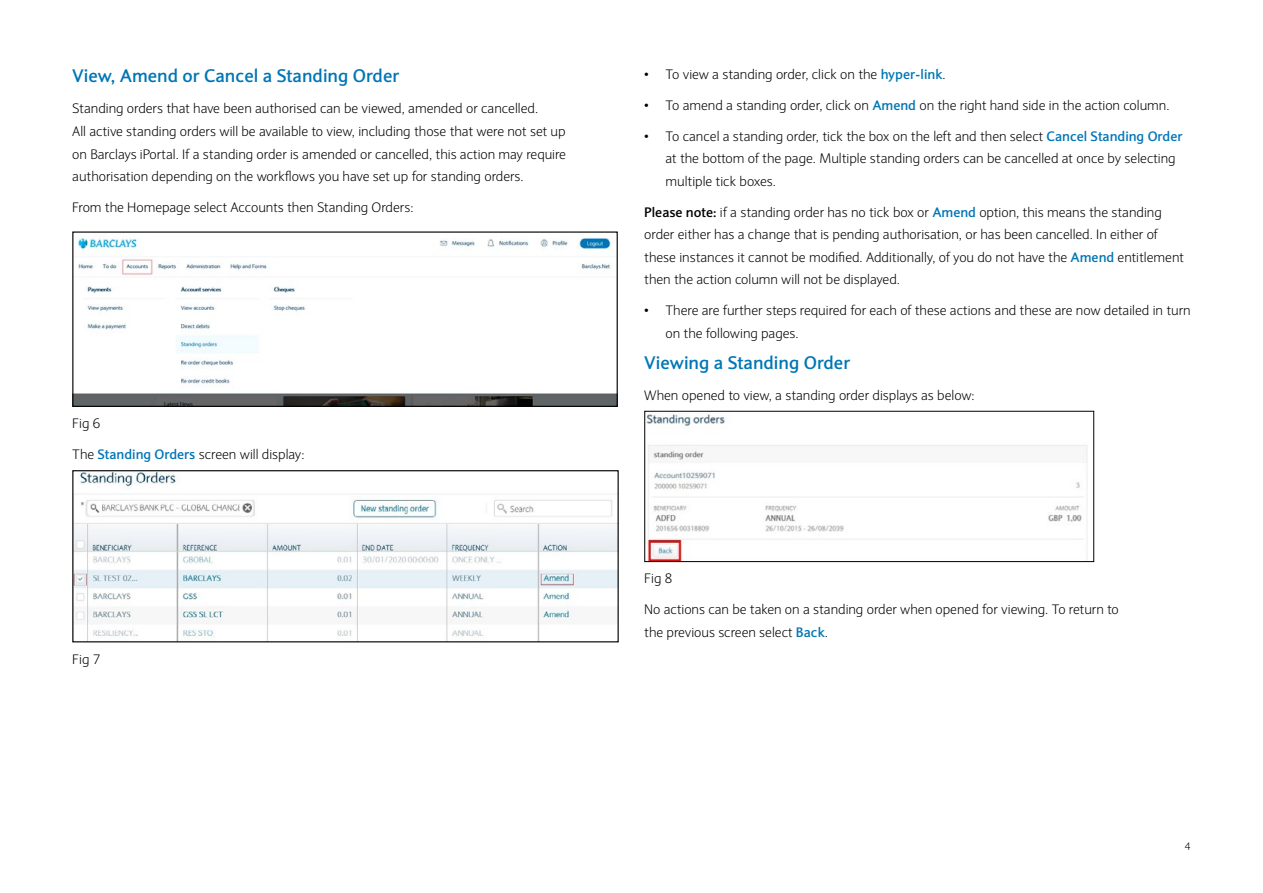
<style>
.page{position:relative;width:1263px;height:893px;background:#fff}
.page>*{position:absolute;margin:0;border:0;box-sizing:border-box;transform-origin:0 0}
.t1{font:700 18px "Expert Sans";color:#0076b6}
.t2{font:300 13.5px/22.5px "Expert Sans";color:#000}
.t3{font:300 10.5px "Expert Sans";color:#000}
.s1{font-weight:700;color:#0076b6}
.s2{font-weight:700}
</style>
<div class="page">
<img style="left:646px;top:413px;width:442px;height:147px">
<div style="left:644px;top:411px;width:450px;height:151px;border:1px solid #000"></div>
<img style="left:74px;top:234px;width:542px;height:171px">
<div style="left:72px;top:231px;width:546px;height:176px;border:1px solid #000"></div>
<img style="left:74px;top:473px;width:543px;height:167px">
<div style="left:72px;top:470px;width:547px;height:172px;border:1px solid #000"></div>
<h1 class="t1" style="left:72px;top:64px;width:328px">View, Amend or Cancel a Standing Order</h1>
<p class="t2" style="left:72px;top:97px;width:495px">Standing orders that have been authorised can be viewed, amended or cancelled.<br>All active standing orders will be available to view, including those that were not set up on Barclays iPortal. If a standing order is amended or cancelled, this action may require authorisation depending on the workflows you have set up for standing orders.</p>
<p class="t2" style="left:72px;top:196px;width:343px">From the Homepage select Accounts then Standing Orders:</p>
<p class="t2" style="left:72px;top:412px;width:30px">Fig 6</p>
<p class="t2" style="left:72px;top:443px;width:234px">The <span class="s1">Standing Orders</span> screen will display:</p>
<p class="t2" style="left:72px;top:648px;width:30px">Fig 7</p>
<p class="t2" style="left:644px;top:63px;width:303px">• To view a standing order, click on the <span class="s1">hyper-link</span>.</p>
<p class="t2" style="left:644px;top:94px;width:527px">• To amend a standing order, click on <span class="s1">Amend</span> on the right hand side in the action column.</p>
<p class="t2" style="left:665px;top:125px;width:518px;text-indent:-21px">• To cancel a standing order, tick the box on the left and then select <span class="s1">Cancel Standing Order </span>at the bottom of the page. Multiple standing orders can be cancelled at once by selecting multiple tick boxes.</p>
<p class="t2" style="left:644px;top:201px;width:541px"><span class="s2">Please note:</span> if a standing order has no tick box or <span class="s1">Amend</span> option, this means the standing order either has a change that is pending authorisation, or has been cancelled. In either of these instances it cannot be modified. Additionally, of you do not have the <span class="s1">Amend</span> entitlement then the action column will not be displayed.</p>
<p class="t2" style="left:665px;top:299px;width:527px;text-indent:-21px">• There are further steps required for each of these actions and these are now detailed in turn on the following pages.</p>
<h1 class="t1" style="left:644px;top:350px;width:207px">Viewing a Standing Order</h1>
<p class="t2" style="left:644px;top:384px;width:332px">When opened to view, a standing order displays as below:</p>
<p class="t2" style="left:644px;top:567px;width:30px">Fig 8</p>
<p class="t2" style="left:644px;top:598px;width:476px">No actions can be taken on a standing order when opened for viewing. To return to the previous screen select <span class="s1">Back</span>.</p>
<p class="t3" style="left:1185px;top:840px;width:7px">4</p>
</div>
